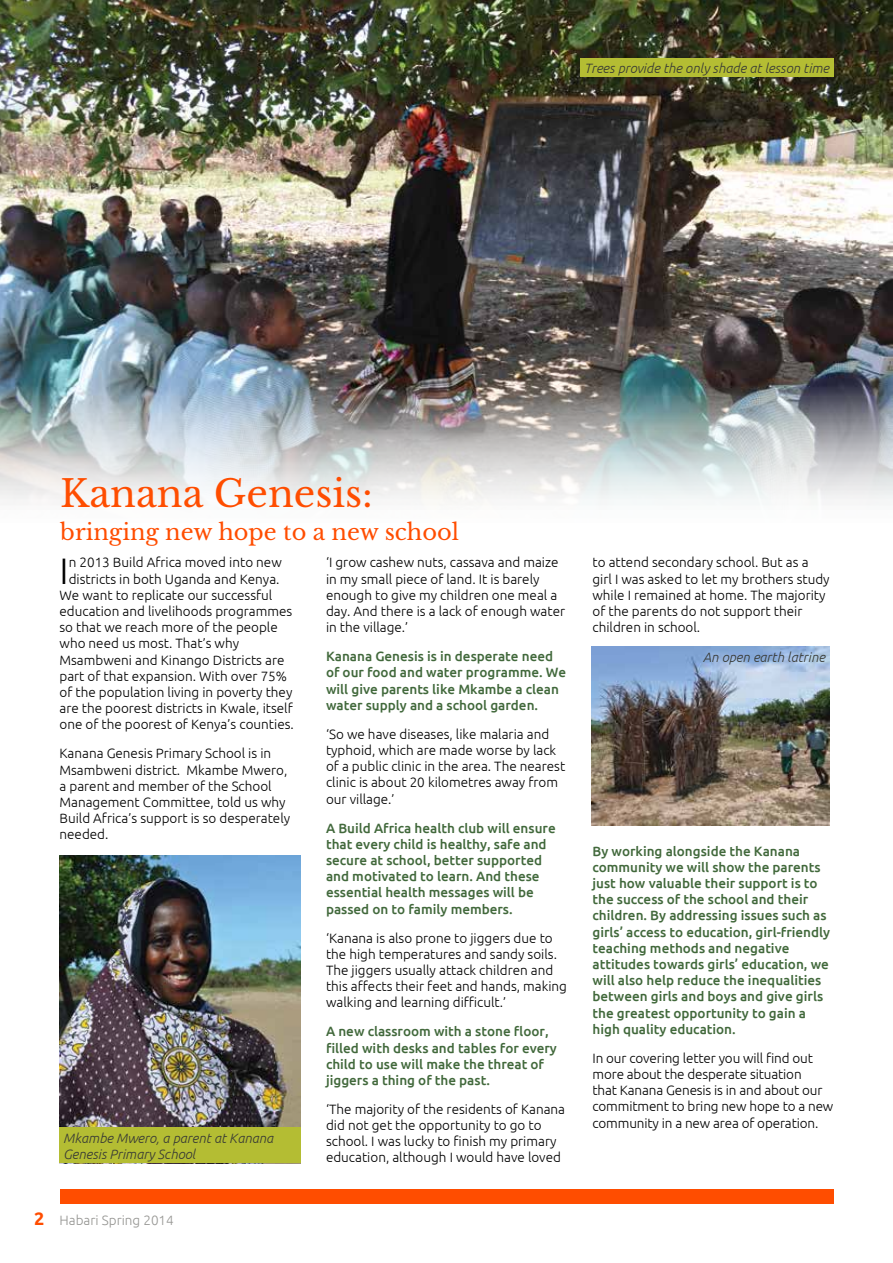
<style>
.page{position:relative;width:893px;height:1263px;background:#fff}
.page>*{position:absolute;margin:0;border:0;box-sizing:border-box;transform-origin:0 0}
.t1{font:37.5px "Libre Baskerville";color:#ff4d00}
.t2{font:300 36.9px "Ubuntu";color:#000}
.t3{font:22.5px "Libre Baskerville";color:#ff4d00}
.t4{font:700 18px "Ubuntu";color:#ff4d00}
.t5{font:300 13.5px/16.2px "Ubuntu";color:#000}
.t6{font:500 13.5px/16.2px "Ubuntu";color:#42693c}
.t7{font:italic 300 13.5px/16.2px "Ubuntu";color:#383a35}
.t8{font:300 13.5px "Ubuntu";color:#969693}
</style>
<div class="page">
<div style="left:60px;top:1188px;width:773px;height:15px;background:#ff4d00"></div>
<img style="left:592px;top:647px;width:237px;height:178px">
<img style="left:59px;top:856px;width:241px;height:272px">
<img style="left:0;top:0;width:893px;height:505px">
<div style="left:59px;top:1128px;width:241px;height:35px;background:#b4bd33"></div>
<div style="left:580px;top:58px;width:253px;height:19px;background:#b4bd33"></div>
<p class="t7" style="left:584px;top:59px;width:247px">Trees provide the only shade at lesson time</p>
<h1 class="t1" style="left:60px;top:471px;width:314px">Kanana Genesis:</h1>
<h3 class="t3" style="left:60px;top:519px;width:400px">bringing new hope to a new school</h3>
<h2 class="t2" style="left:60px;top:548px;width:11px">I</h2>
<p class="t5" style="left:69px;top:554px;width:215px">n 2013 Build Africa moved into new</p>
<p class="t5" style="left:69px;top:570px;width:212px">districts in both Uganda and Kenya.</p>
<p class="t5" style="left:60px;top:587px;width:214px">We want to replicate our successful</p>
<p class="t5" style="left:60px;top:603px;width:234px">education and livelihoods programmes</p>
<p class="t5" style="left:60px;top:619px;width:220px">so that we reach more of the people</p>
<p class="t5" style="left:60px;top:635px;width:181px">who need us most. That’s why</p>
<p class="t5" style="left:60px;top:651px;width:226px">Msambweni and Kinango Districts are</p>
<p class="t5" style="left:60px;top:668px;width:229px">part of that expansion. With over 75%</p>
<p class="t5" style="left:60px;top:684px;width:234px">of the population living in poverty they</p>
<p class="t5" style="left:60px;top:700px;width:235px">are the poorest districts in Kwale, itself</p>
<p class="t5" style="left:60px;top:716px;width:236px">one of the poorest of Kenya’s counties.</p>
<p class="t5" style="left:60px;top:745px;width:232px">Kanana Genesis Primary School is in<br>Msambweni district. Mkambe Mwero, a parent and member of the School<br>Management Committee, told us why<br>Build Africa’s support is so desperately needed.</p>
<p class="t7" style="left:63px;top:1129px;width:211px">Mkambe Mwero, a parent at Kanana<br>Genesis Primary School</p>
<p class="t5" style="left:326px;top:554px;width:241px">‘I grow cashew nuts, cassava and maize in my small piece of land. It is barely enough to give my children one meal a day. And there is a lack of enough water in the village.’</p>
<p class="t6" style="left:326px;top:648px;width:242px">Kanana Genesis is in desperate need of our food and water programme. We will give parents like Mkambe a clean water supply and a school garden.</p>
<p class="t5" style="left:326px;top:725px;width:241px">‘So we have diseases, like malaria and typhoid, which are made worse by lack of a public clinic in the area. The nearest clinic is about 20 kilometres away from our village.’</p>
<p class="t6" style="left:326px;top:819px;width:231px">A Build Africa health club will ensure that every child is healthy, safe and secure at school, better supported and motivated to learn. And these essential health messages will be passed on to family members.</p>
<p class="t5" style="left:326px;top:929px;width:242px">‘Kanana is also prone to jiggers due to the high temperatures and sandy soils.<br>The jiggers usually attack children and this affects their feet and hands, making walking and learning difficult.’</p>
<p class="t6" style="left:326px;top:1023px;width:232px">A new classroom with a stone floor, filled with desks and tables for every child to use will make the threat of jiggers a thing of the past.</p>
<p class="t5" style="left:326px;top:1100px;width:241px">‘The majority of the residents of Kanana did not get the opportunity to go to school. I was lucky to finish my primary education, although I would have loved</p>
<h3 class="t4" style="left:34px;top:1208px;width:12px">2</h3>
<p class="t8" style="left:60px;top:1212px;width:116px">Habari Spring 2014</p>
<p class="t5" style="left:592px;top:554px;width:239px">to attend secondary school. But as a girl I was asked to let my brothers study while I remained at home. The majority of the parents do not support their children in school.</p>
<p class="t7" style="left:703px;top:648px;width:124px">An open earth latrine</p>
<p class="t6" style="left:592px;top:842px;width:239px">By working alongside the Kanana community we will show the parents just how valuable their support is to the success of the school and their children. By addressing issues such as girls’ access to education, girl-friendly teaching methods and negative attitudes towards girls’ education, we will also help reduce the inequalities between girls and boys and give girls the greatest opportunity to gain a high quality education.</p>
<p class="t5" style="left:592px;top:1049px;width:242px">In our covering letter you will find out more about the desperate situation<br>that Kanana Genesis is in and about our commitment to bring new hope to a new community in a new area of operation.</p>
</div>
